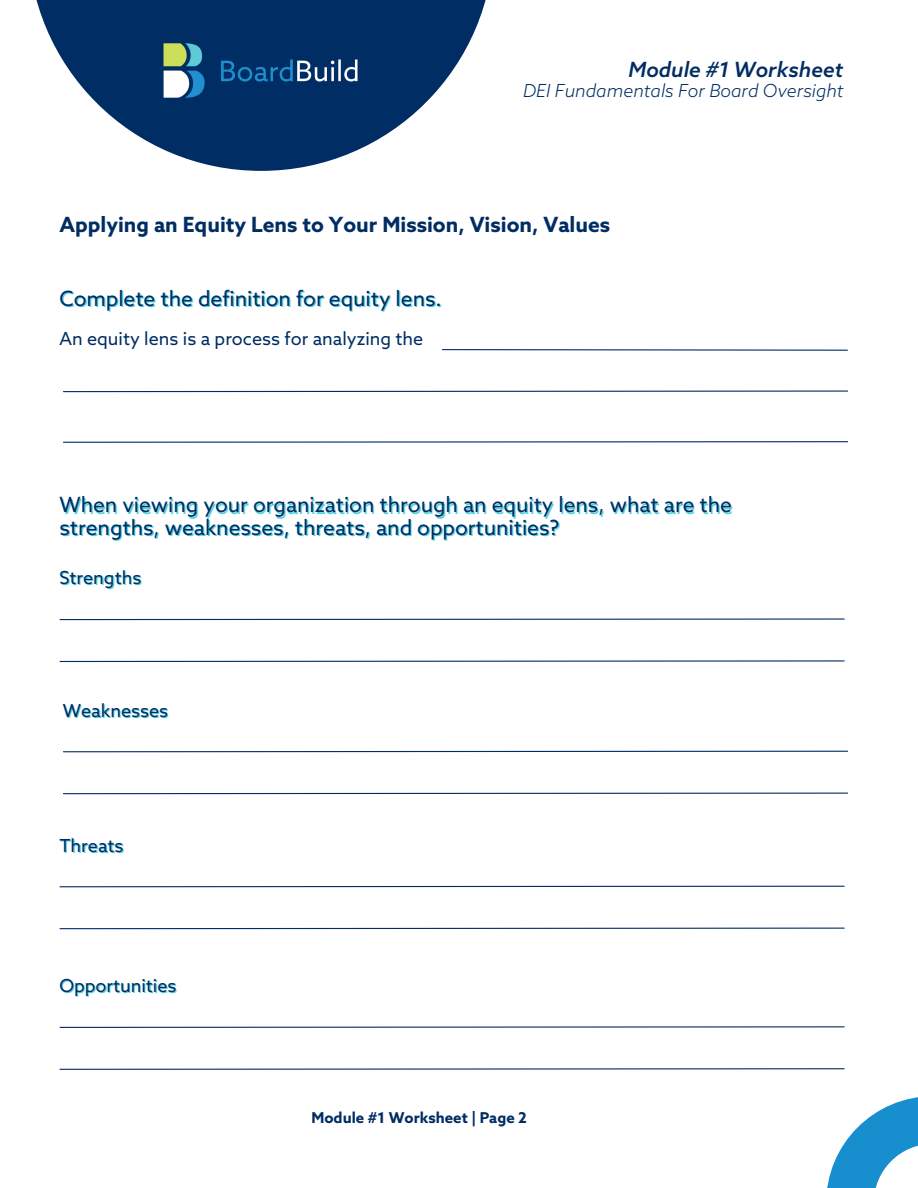
<style>
.page{position:relative;width:918px;height:1188px;background:#fff}
.page>*{position:absolute;margin:0;border:0;box-sizing:border-box;transform-origin:0 0}
.t1{font:21px/22.5px "Azo Sans";color:#002d63}
.t2{font:700 21px "Azo Sans";color:#002d63}
.t3{font:italic 500 21px "Azo Sans";color:#002d63}
.t4{font:18px "Azo Sans";color:#002d63}
.t5{font:italic 300 18px "Azo Sans";color:#002d63}
.t6{font:700 15px "Azo Sans";color:#002d63}
</style>
<div class="page">
<svg style="left:827px;top:1097px;width:91px;height:91px"></svg>
<svg style="left:36px;top:0;width:450px;height:171px;fill:#002d63"></svg>
<img style="left:150px;top:30px;width:221px;height:80px">
<svg style="left:63px;top:390px;width:785px;height:3px"></svg>
<svg style="left:63px;top:441px;width:785px;height:2px;background:#6e87a6"></svg>
<svg style="left:442px;top:349px;width:406px;height:2px"></svg>
<svg style="left:59px;top:660px;width:786px;height:3px"></svg>
<svg style="left:59px;top:618px;width:786px;height:3px"></svg>
<svg style="left:63px;top:792px;width:785px;height:3px"></svg>
<svg style="left:63px;top:750px;width:785px;height:3px"></svg>
<svg style="left:59px;top:927px;width:786px;height:3px"></svg>
<svg style="left:59px;top:885px;width:786px;height:3px"></svg>
<svg style="left:59px;top:1068px;width:786px;height:2px;background:#6f88a6"></svg>
<svg style="left:59px;top:1026px;width:786px;height:2px;background:#6f88a6"></svg>
<p class="t3" style="left:629px;top:59px;width:216px">Module #1 Worksheet</p>
<p class="t5" style="left:523px;top:81px;width:322px">DEI Fundamentals For Board Oversight</p>
<p class="t2" style="left:59px;top:214px;width:552px">Applying an Equity Lens to Your Mission, Vision, Values</p>
<p class="t1" style="left:59px;top:289px;width:384px">Complete the definition for equity lens.</p>
<p class="t4" style="left:59px;top:329px;width:365px">An equity lens is a process for analyzing the</p>
<p class="t1" style="left:59px;top:495px;width:674px">When viewing your organization through an equity lens, what are the strengths, weaknesses, threats, and opportunities?</p>
<p class="t4" style="left:59px;top:569px;width:83px">Strengths</p>
<p class="t4" style="left:63px;top:701px;width:107px">Weaknesses</p>
<p class="t4" style="left:59px;top:836px;width:66px">Threats</p>
<p class="t4" style="left:59px;top:976px;width:119px">Opportunities</p>
<p class="t6" style="left:311px;top:1110px;width:217px">Module #1 Worksheet | Page 2</p>
</div>
